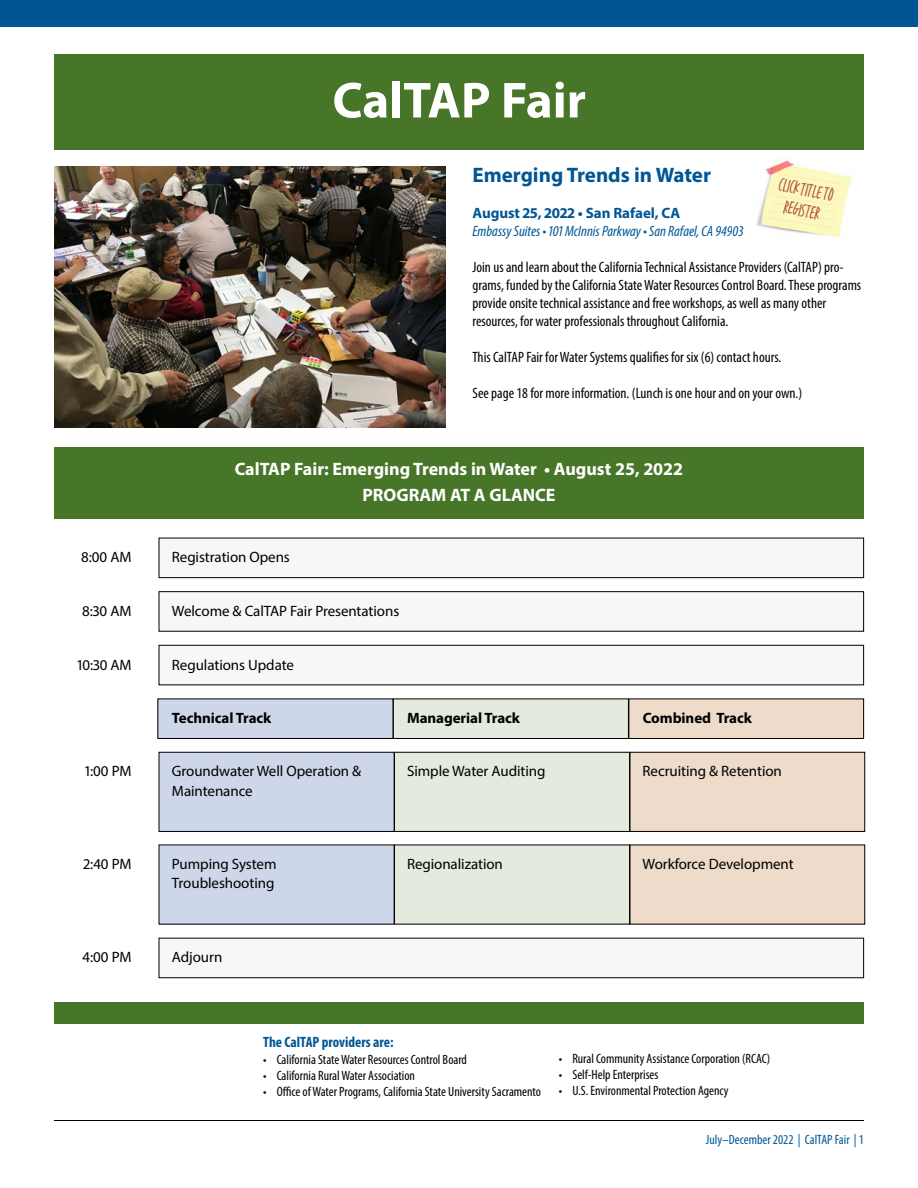
<style>
.page{position:relative;width:918px;height:1188px;background:#fff}
.page>*{position:absolute;margin:0;border:0;box-sizing:border-box;transform-origin:0 0}
.t1{font:700 51px "Myriad Pro";color:#fff}
.t2{font:700 21px "Myriad Pro";color:#005695}
.t3{font:21px/21px "Fave Condensed One Pro";color:#b2553f;text-align:center}
.t4{font:700 18px/26.2px "Myriad Pro";color:#fff;text-align:center}
.t5{font:condensed 15px/18px "Myriad Pro";color:#000}
.t6{font:15px/19.5px "Myriad Pro";letter-spacing:-.005em;color:#000}
.t7{font:italic condensed 15px "Myriad Pro";color:#005695}
.t8{font:700 15px "Myriad Pro";letter-spacing:-.005em;color:#000}
.t9{font:700 15px "Myriad Pro";letter-spacing:-.005em;color:#005695}
.t10{font:700 condensed 15px "Myriad Pro";color:#005695}
.t11{font:condensed 13.5px "Myriad Pro";color:#000}
.t12{font:condensed 13.5px "Myriad Pro";color:#005695}
</style>
<div class="page">
<div style="left:0;top:0;width:918px;height:27px;background:#005695"></div>
<hr style="left:54px;top:1120px;width:810px;height:1px;background:#000">
<img style="left:55px;top:167px;width:390px;height:261px">
<div style="left:159px;top:752px;width:235px;height:79px;background:#ced7e9"></div>
<div style="left:159px;top:752px;width:236px;height:80px;border:1px solid #000"></div>
<div style="left:159px;top:845px;width:235px;height:79px;background:#ced7e9"></div>
<div style="left:395px;top:752px;width:235px;height:79px;background:#e4eade"></div>
<div style="left:394px;top:752px;width:236px;height:80px;border:1px solid #000"></div>
<div style="left:395px;top:845px;width:235px;height:79px;background:#e4eade"></div>
<div style="left:630px;top:752px;width:235px;height:79px;background:#eedbc9"></div>
<div style="left:630px;top:752px;width:235px;height:80px;border:1px solid #000"></div>
<div style="left:630px;top:845px;width:235px;height:79px;background:#eedbc9"></div>
<div style="left:55px;top:1002px;width:809px;height:22px;background:#487629"></div>
<div style="left:55px;top:448px;width:809px;height:71px;background:#487629"></div>
<div style="left:54px;top:54px;width:810px;height:95px;background:#487629"></div>
<div style="left:159px;top:645px;width:705px;height:40px;background:#f6f8f5"></div>
<div style="left:159px;top:645px;width:705px;height:40px;border:1px solid #000"></div>
<div style="left:159px;top:592px;width:705px;height:39px;background:#f6f8f5"></div>
<div style="left:159px;top:591px;width:705px;height:41px;border:1px solid #000"></div>
<div style="left:159px;top:538px;width:705px;height:40px;background:#f6f8f5"></div>
<div style="left:159px;top:538px;width:705px;height:40px;border:1px solid #000"></div>
<div style="left:159px;top:938px;width:705px;height:40px;background:#f6f8f5"></div>
<div style="left:159px;top:938px;width:705px;height:40px;border:1px solid #000"></div>
<div style="left:158px;top:699px;width:235px;height:39px;background:#ced7e9"></div>
<div style="left:158px;top:699px;width:235px;height:40px;border:1px solid #000"></div>
<div style="left:393px;top:699px;width:235px;height:39px;background:#e4eade"></div>
<div style="left:393px;top:699px;width:236px;height:40px;border:1px solid #000"></div>
<div style="left:629px;top:699px;width:235px;height:39px;background:#eedbc9"></div>
<div style="left:628px;top:699px;width:236px;height:40px;border:1px solid #000"></div>
<img style="left:732px;top:149px;width:132px;height:89px">
<h1 class="t1" style="left:332px;top:67px;width:255px">CalTAP Fair</h1>
<h2 class="t2" style="left:472px;top:162px;width:240px">Emerging Trends in Water</h2>
<p class="t9" style="left:472px;top:203px;width:209px">August 25, 2022 • San Rafael, CA</p>
<p class="t7" style="left:472px;top:222px;width:272px">Embassy Suites • 101 McInnis Parkway • San Rafael, CA 94903</p>
<p class="t5" style="left:472px;top:258px;width:390px">Join us and learn about the California Technical Assistance Providers (CalTAP) pro&shy;grams, funded by the California State Water Resources Control Board. These programs provide onsite technical assistance and free workshops, as well as many other resources, for water professionals throughout California.</p>
<p class="t5" style="left:472px;top:348px;width:311px">This CalTAP Fair for Water Systems qualifies for six (6) contact hours.</p>
<p class="t5" style="left:472px;top:384px;width:331px">See page 18 for more information. (Lunch is one hour and on your own.)</p>
<h2 class="t3" style="left:781px;top:173px;width:57px;rotate:12deg">CLICK TITLE TO<br>REGISTER</h2>
<p class="t4" style="left:235px;top:455px;width:450px">CalTAP Fair: Emerging Trends in Water • August 25, 2022<br>PROGRAM AT A GLANCE</p>
<p class="t6" style="left:81px;top:547px;width:52px">8:00 AM</p>
<p class="t6" style="left:172px;top:547px;width:119px">Registration Opens</p>
<p class="t6" style="left:82px;top:601px;width:51px">8:30 AM</p>
<p class="t6" style="left:172px;top:601px;width:229px">Welcome &amp; CalTAP Fair Presentations</p>
<p class="t6" style="left:78px;top:655px;width:55px">10:30 AM</p>
<p class="t6" style="left:172px;top:654px;width:124px">Regulations Update</p>
<p class="t8" style="left:172px;top:708px;width:101px">Technical Track</p>
<p class="t8" style="left:407px;top:708px;width:114px">Managerial Track</p>
<p class="t8" style="left:643px;top:708px;width:111px">Combined Track</p>
<p class="t6" style="left:85px;top:761px;width:48px">1:00 PM</p>
<p class="t6" style="left:172px;top:761px;width:191px">Groundwater Well Operation &amp;<br>Maintenance</p>
<p class="t6" style="left:407px;top:761px;width:140px">Simple Water Auditing</p>
<p class="t6" style="left:643px;top:761px;width:141px">Recruiting &amp; Retention</p>
<p class="t6" style="left:84px;top:854px;width:50px">2:40 PM</p>
<p class="t6" style="left:172px;top:854px;width:106px">Pumping System<br>Troubleshooting</p>
<p class="t6" style="left:407px;top:854px;width:97px">Regionalization</p>
<p class="t6" style="left:643px;top:854px;width:153px">Workforce Development</p>
<p class="t6" style="left:83px;top:947px;width:51px">4:00 PM</p>
<p class="t6" style="left:172px;top:947px;width:52px">Adjourn</p>
<p class="t10" style="left:263px;top:1033px;width:132px">The CalTAP providers are:</p>
<p class="t11" style="left:263px;top:1051px;width:205px">• California State Water Resources Control Board</p>
<p class="t11" style="left:263px;top:1067px;width:153px">• California Rural Water Association</p>
<p class="t11" style="left:263px;top:1083px;width:279px">• Office of Water Programs, California State University Sacramento</p>
<p class="t11" style="left:559px;top:1050px;width:213px">• Rural Community Assistance Corporation (RCAC)</p>
<p class="t11" style="left:559px;top:1066px;width:101px">• Self-Help Enterprises</p>
<p class="t11" style="left:559px;top:1083px;width:171px">• U.S. Environmental Protection Agency</p>
<p class="t12" style="left:706px;top:1132px;width:160px">July–December 2022 | CalTAP Fair | 1</p>
</div>
